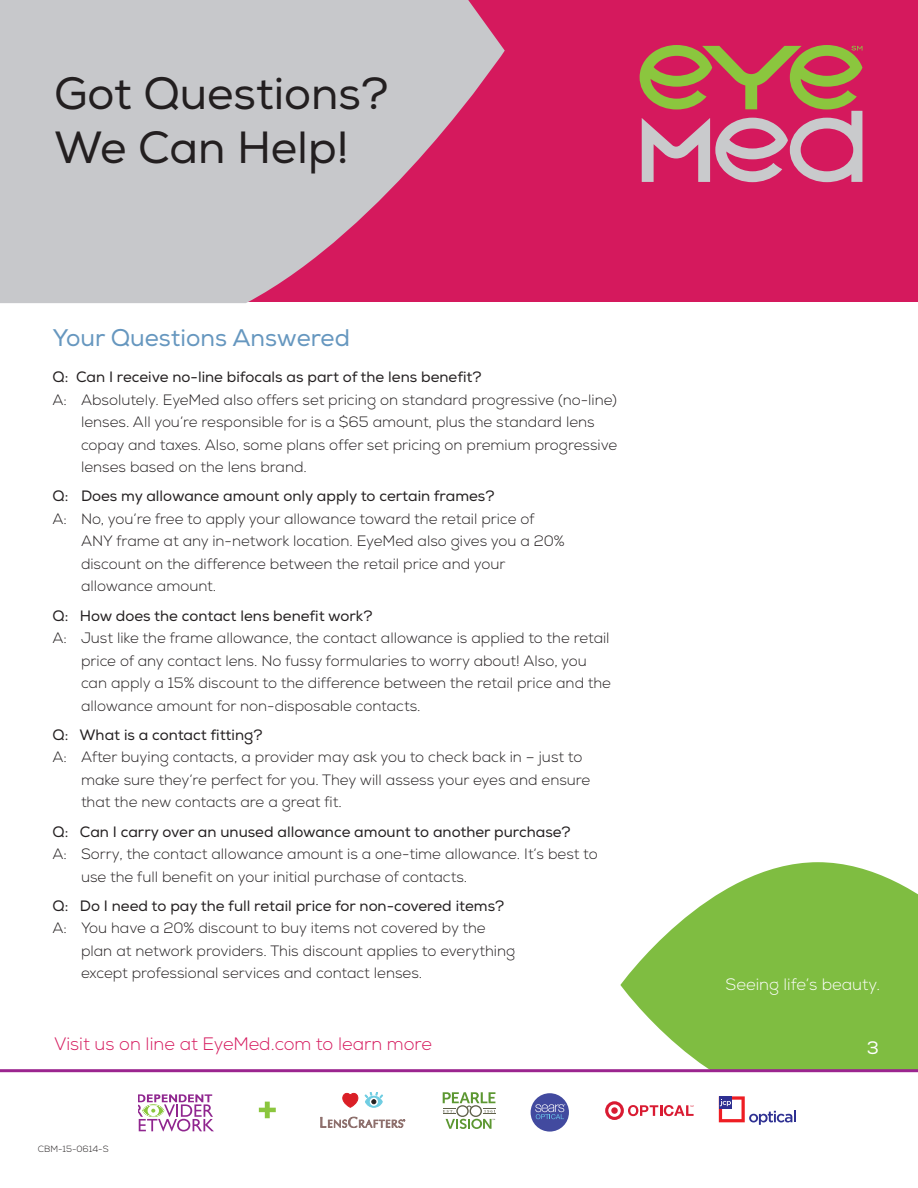
<style>
.page{position:relative;width:918px;height:1188px;background:#fff}
.page>*{position:absolute;margin:0;border:0;box-sizing:border-box;transform-origin:0 0}
.t1{font:45px/54px "Nexa";color:#231f20}
.t2{font:24px "Nexa";color:#6697bf}
.t3{font:300 18px "Nexa";color:#d5195d}
.t4{font:18px "Nexa";color:#fff}
.t5{font:300 16.5px "Nexa";color:#fff}
.t6{font:300 15px/22.5px "Nexa";color:#231f20}
.t7{font:15px "Nexa";color:#231f20}
.t8{font:300 9px "Nexa";color:#231f20}
</style>
<div class="page">
<svg style="left:620px;top:862px;width:298px;height:207px;fill:#7fbd41"></svg>
<div style="left:1px;top:0;width:917px;height:302px;background:#d5195d"></div>
<svg style="left:0;top:0;width:505px;height:303px;fill:#c7c8cb"></svg>
<svg style="left:640px;top:45px;width:222px;height:137px"></svg>
<hr style="left:0;top:1069px;width:918px;height:3px;background:#9b258f">
<svg style="left:719px;top:1096px;width:77px;height:29px"></svg>
<svg style="left:605px;top:1101px;width:89px;height:19px"></svg>
<svg style="left:443px;top:1092px;width:53px;height:37px"></svg>
<svg style="left:259px;top:1102px;width:17px;height:16px"></svg>
<svg style="left:139px;top:1094px;width:75px;height:37px"></svg>
<svg style="left:321px;top:1117px;width:84px;height:11px"></svg>
<svg style="left:343px;top:1093px;width:15px;height:14px"></svg>
<svg style="left:365px;top:1092px;width:18px;height:15px"></svg>
<div style="left:531px;top:1093px;width:38px;height:39px;background:#424a9f;border-radius:50%"></div>
<svg style="left:535px;top:1104px;width:30px;height:15px"></svg>
<h1 class="t1" style="left:54px;top:68px;width:336px">Got Questions?<br>We Can Help!</h1>
<h2 class="t2" style="left:52px;top:323px;width:299px">Your Questions Answered</h2>
<p class="t7" style="left:52px;top:368px;width:431px">Q: Can I receive no-line bifocals as part of the lens benefit?</p>
<p class="t6" style="left:81px;top:389px;width:538px;text-indent:-28px">A: Absolutely. EyeMed also offers set pricing on standard progressive (no-line) lenses. All you’re responsible for is a $65 amount, plus the standard lens copay and taxes. Also, some plans offer set pricing on premium progressive lenses based on the lens brand.</p>
<p class="t7" style="left:52px;top:487px;width:444px">Q: Does my allowance amount only apply to certain frames?</p>
<p class="t6" style="left:81px;top:508px;width:485px;text-indent:-28px">A: No, you’re free to apply your allowance toward the retail price of ANY frame at any in-network location. EyeMed also gives you a 20% discount on the difference between the retail price and your allowance amount.</p>
<p class="t7" style="left:52px;top:606px;width:322px">Q: How does the contact lens benefit work?</p>
<p class="t6" style="left:81px;top:627px;width:532px;text-indent:-28px">A: Just like the frame allowance, the contact allowance is applied to the retail price of any contact lens. No fussy formularies to worry about! Also, you can apply a 15% discount to the difference between the retail price and the allowance amount for non-disposable contacts.</p>
<p class="t7" style="left:52px;top:726px;width:211px">Q: What is a contact fitting?</p>
<p class="t6" style="left:81px;top:746px;width:511px;text-indent:-28px">A: After buying contacts, a provider may ask you to check back in – just to make sure they’re perfect for you. They will assess your eyes and ensure that the new contacts are a great fit.</p>
<p class="t7" style="left:52px;top:822px;width:520px">Q: Can I carry over an unused allowance amount to another purchase?</p>
<p class="t6" style="left:81px;top:843px;width:518px;text-indent:-28px">A: Sorry, the contact allowance amount is a one-time allowance. It’s best to use the full benefit on your initial purchase of contacts.</p>
<p class="t7" style="left:52px;top:897px;width:453px">Q: Do I need to pay the full retail price for non-covered items?</p>
<p class="t6" style="left:81px;top:917px;width:436px;text-indent:-28px">A: You have a 20% discount to buy items not covered by the plan at network providers. This discount applies to everything except professional services and contact lenses.</p>
<p class="t3" style="left:54px;top:1034px;width:380px">Visit us on line at EyeMed.com to learn more</p>
<p class="t8" style="left:38px;top:1143px;width:72px">CBM-15-0614-S</p>
<p class="t5" style="left:726px;top:975px;width:156px">Seeing life’s beauty.</p>
<p class="t4" style="left:867px;top:1037px;width:14px">3</p>
</div>
